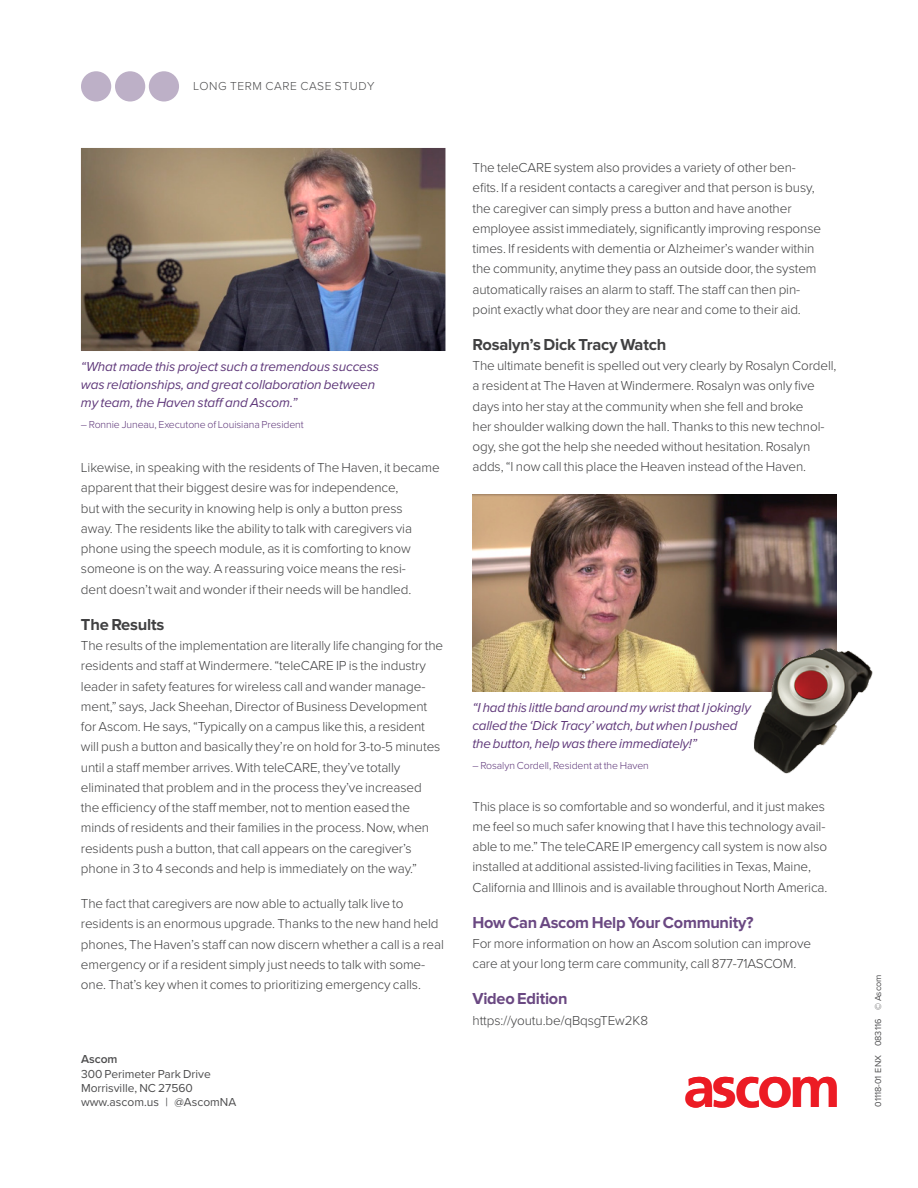
<style>
.page{position:relative;width:918px;height:1188px;background:#fff}
.page>*{position:absolute;margin:0;border:0;box-sizing:border-box;transform-origin:0 0}
.t1{font:42px "Ascom";letter-spacing:-.005em;color:#ec1b24}
.BR3_-_Subhead{font:700 16.5px "Proxima Nova";letter-spacing:-.01em;color:#404041}
.BR3_-_Subhead-2{font:700 16.5px "Proxima Nova";letter-spacing:-.015em;color:#6a4882}
.BR3_-_Body_Txt{font:700 16.5px "Proxima Nova";letter-spacing:-.015em;color:#6a4882}
.BR3_-_Body_Txt-2{font:300 13.5px/20.2px "Proxima Nova";letter-spacing:-.01em;color:#404041}
.CS3_-_Pull_Quote{font:italic 13.5px/18px "Proxima Nova";letter-spacing:-.01em;color:#5f387a}
.t2{font:12px/14.4px "Proxima Nova";color:#4d4d4e}
.t3{font:300 12px "Proxima Nova";letter-spacing:.05em;color:#4d4d4e}
.t4{font:600 12px "Proxima Nova";color:#4d4d4e}
.CS3_-_Pull_Quote__At{font:300 10.5px "Proxima Nova";letter-spacing:-.01em;color:#5f387a}
.t5{font:9px "Proxima Nova";color:#4d4d4e}
</style>
<div class="page">
<img style="left:81px;top:148px;width:364px;height:203px">
<img style="left:472px;top:495px;width:365px;height:196px">
<div style="left:81px;top:71px;width:30px;height:31px;background:#bdb0c7;border-radius:50%"></div>
<div style="left:115px;top:71px;width:30px;height:31px;background:#bdb0c7;border-radius:50%"></div>
<div style="left:149px;top:71px;width:30px;height:31px;background:#bdb0c7;border-radius:50%"></div>
<img style="left:754px;top:646px;width:119px;height:128px">
<p class="t3" style="left:193px;top:79px;width:183px">LONG TERM CARE CASE STUDY</p>
<p class="CS3_-_Pull_Quote" style="left:81px;top:358px;width:300px">“What made this project such a tremendous success was relationships, and great collaboration between my team, the Haven staff and Ascom.”</p>
<p class="CS3_-_Pull_Quote__At" style="left:81px;top:418px;width:224px">– Ronnie Juneau, Executone of Louisiana President</p>
<p class="BR3_-_Body_Txt-2" style="left:81px;top:458px;width:360px">Likewise, in speaking with the residents of The Haven, it became apparent that their biggest desire was for independence,<br>but with the security in knowing help is only a button press<br>away. The residents like the ability to talk with caregivers via phone using the speech module, as it is comforting to know someone is on the way. A reassuring voice means the resi-<br>dent doesn’t wait and wonder if their needs will be handled.</p>
<p class="BR3_-_Subhead" style="left:81px;top:614px;width:85px">The Results</p>
<p class="BR3_-_Body_Txt-2" style="left:81px;top:636px;width:364px">The results of the implementation are literally life changing for the residents and staff at Windermere. “teleCARE IP is the industry leader in safety features for wireless call and wander manage&shy;ment,” says, Jack Sheehan, Director of Business Development for Ascom. He says, “Typically on a campus like this, a resident will push a button and basically they’re on hold for 3-to-5 minutes until a staff member arrives. With teleCARE, they’ve totally eliminated that problem and in the process they’ve increased the efficiency of the staff member, not to mention eased the minds of residents and their families in the process. Now, when residents push a button, that call appears on the caregiver’s phone in 3 to 4 seconds and help is immediately on the way.”</p>
<p class="BR3_-_Body_Txt-2" style="left:81px;top:894px;width:364px">The fact that caregivers are now able to actually talk live to residents is an enormous upgrade. Thanks to the new hand held phones, The Haven’s staff can now discern whether a call is a real emergency or if a resident simply just needs to talk with some&shy;one. That’s key when it comes to prioritizing emergency calls.</p>
<p class="t4" style="left:81px;top:1052px;width:38px">Ascom</p>
<p class="t2" style="left:81px;top:1067px;width:157px">300 Perimeter Park Drive<br>Morrisville, NC 27560 www.ascom.us | @AscomNA</p>
<p class="BR3_-_Body_Txt-2" style="left:472px;top:158px;width:350px">The teleCARE system also provides a variety of other ben&shy;efits. If a resident contacts a caregiver and that person is busy, the caregiver can simply press a button and have another employee assist immediately, significantly improving response times. If residents with dementia or Alzheimer’s wander within the community, anytime they pass an outside door, the system automatically raises an alarm to staff. The staff can then pin&shy;point exactly what door they are near and come to their aid.</p>
<p class="BR3_-_Subhead" style="left:472px;top:335px;width:195px">Rosalyn’s Dick Tracy Watch</p>
<p class="BR3_-_Body_Txt-2" style="left:472px;top:356px;width:366px">The ultimate benefit is spelled out very clearly by Rosalyn Cordell, a resident at The Haven at Windermere. Rosalyn was only five days into her stay at the community when she fell and broke<br>her shoulder walking down the hall. Thanks to this new technol&shy;ogy, she got the help she needed without hesitation. Rosalyn adds, “I now call this place the Heaven instead of the Haven.</p>
<p class="CS3_-_Pull_Quote" style="left:472px;top:698px;width:280px">“I had this little band around my wrist that I jokingly called the ‘Dick Tracy’ watch, but when I pushed the button, help was there immediately!”</p>
<p class="CS3_-_Pull_Quote__At" style="left:472px;top:759px;width:178px">– Rosalyn Cordell, Resident at the Haven</p>
<p class="BR3_-_Body_Txt-2" style="left:472px;top:796px;width:356px">This place is so comfortable and so wonderful, and it just makes me feel so much safer knowing that I have this technology avail&shy;able to me.” The teleCARE IP emergency call system is now also installed at additional assisted-living facilities in Texas, Maine, California and Illinois and is available throughout North America.</p>
<p class="BR3_-_Subhead-2" style="left:472px;top:912px;width:282px">How Can Ascom Help Your Community?</p>
<p class="BR3_-_Body_Txt-2" style="left:472px;top:934px;width:340px">For more information on how an Ascom solution can improve care at your long term care community, call 877-71ASCOM.</p>
<p class="BR3_-_Body_Txt" style="left:472px;top:989px;width:96px">Video Edition</p>
<p class="BR3_-_Body_Txt-2" style="left:472px;top:1010px;width:177px">https://youtu.be/qBqsgTEw2K8</p>
<h1 class="t1" style="left:685px;top:1076px;width:153px">ASCOM</h1>
<p class="t5" style="left:873px;top:1107px;width:134px;rotate:-90deg">01118-01 ENX 083116 © Ascom</p>
</div>
